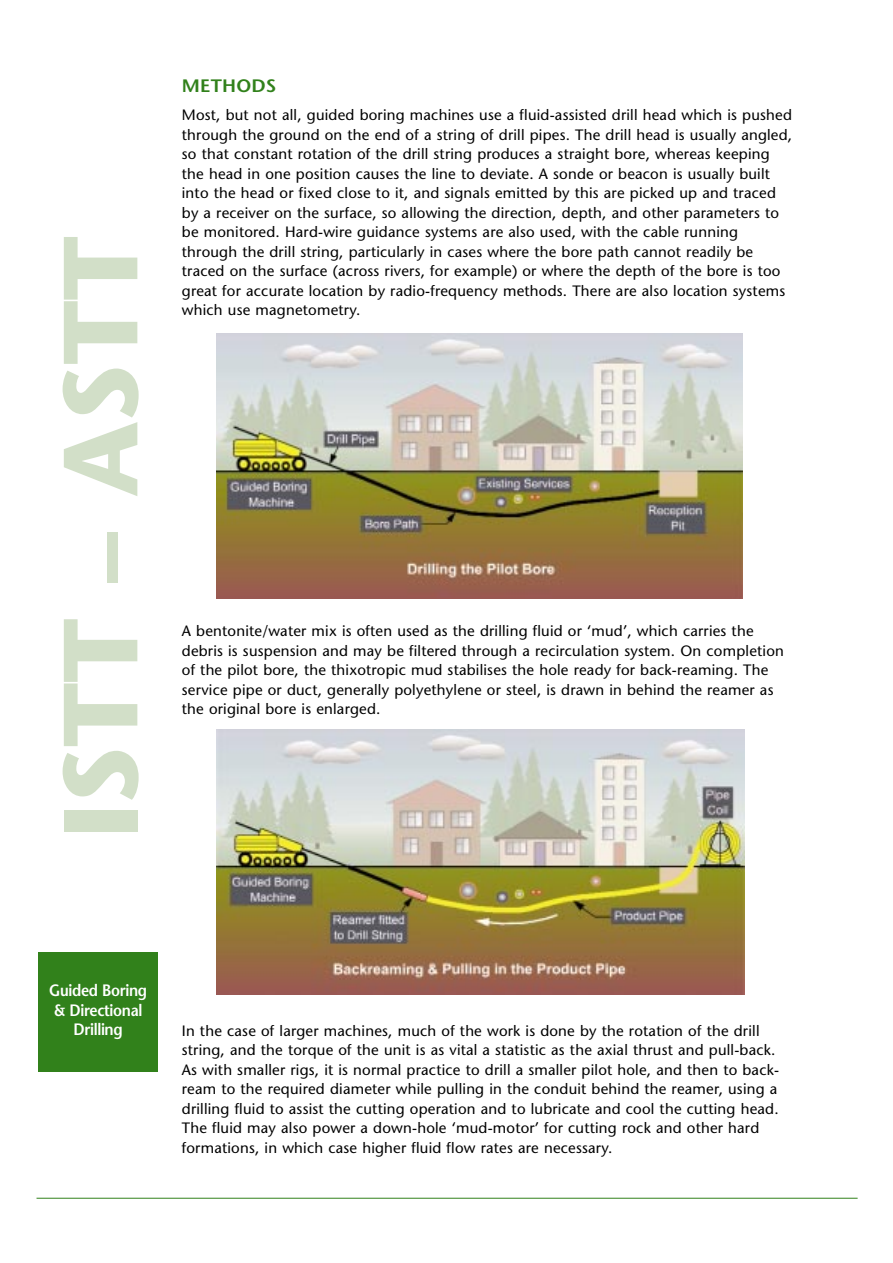
<style>
.page{position:relative;width:893px;height:1263px;background:#fff}
.page>*{position:absolute;margin:0;border:0;box-sizing:border-box;transform-origin:0 0}
.t1{font:700 105px "Stone Sans";color:#d2dfc8}
.t2{font:600 18px "Stone Sans";letter-spacing:.01em;color:#31811b;scale:1.05 1}
.t3{font:600 16.5px/19.8px "Stone Sans";letter-spacing:-.025em;color:#fff;text-align:center;scale:.9 1}
.t4{font:15px/19.5px "Stone Sans";letter-spacing:.015em;color:#000}
</style>
<div class="page">
<div style="left:39px;top:952px;width:119px;height:119px;background:#31811b"></div>
<hr style="left:37px;top:1198px;width:820px;height:1px;background:#31811b">
<img style="left:217px;top:333px;width:525px;height:265px">
<img style="left:217px;top:730px;width:527px;height:265px">
<h1 class="t1" style="left:60px;top:837px;width:603px;rotate:-90deg">ISTT – ASTT</h1>
<p class="t2" style="left:182px;top:79px;width:92px">METHODS</p>
<p class="t4" style="left:182px;top:107px;width:612px">Most, but not all, guided boring machines use a fluid-assisted drill head which is pushed through the ground on the end of a string of drill pipes. The drill head is usually angled, so that constant rotation of the drill string produces a straight bore, whereas keeping the head in one position causes the line to deviate. A sonde or beacon is usually built into the head or fixed close to it, and signals emitted by this are picked up and traced by a receiver on the surface, so allowing the direction, depth, and other parameters to be monitored. Hard-wire guidance systems are also used, with the cable running through the drill string, particularly in cases where the bore path cannot readily be traced on the surface (across rivers, for example) or where the depth of the bore is too great for accurate location by radio-frequency methods. There are also location systems which use magnetometry.</p>
<p class="t4" style="left:182px;top:623px;width:603px">A bentonite/water mix is often used as the drilling fluid or ‘mud’, which carries the debris is suspension and may be filtered through a recirculation system. On completion of the pilot bore, the thixotropic mud stabilises the hole ready for back-reaming. The service pipe or duct, generally polyethylene or steel, is drawn in behind the reamer as the original bore is enlarged.</p>
<p class="t3" style="left:49px;top:982px;width:110px">Guided Boring &amp; Directional<br>Drilling</p>
<p class="t4" style="left:182px;top:1022px;width:598px">In the case of larger machines, much of the work is done by the rotation of the drill string, and the torque of the unit is as vital a statistic as the axial thrust and pull-back.<br>As with smaller rigs, it is normal practice to drill a smaller pilot hole, and then to back&shy;ream to the required diameter while pulling in the conduit behind the reamer, using a drilling fluid to assist the cutting operation and to lubricate and cool the cutting head.<br>The fluid may also power a down-hole ‘mud-motor’ for cutting rock and other hard formations, in which case higher fluid flow rates are necessary.</p>
</div>
